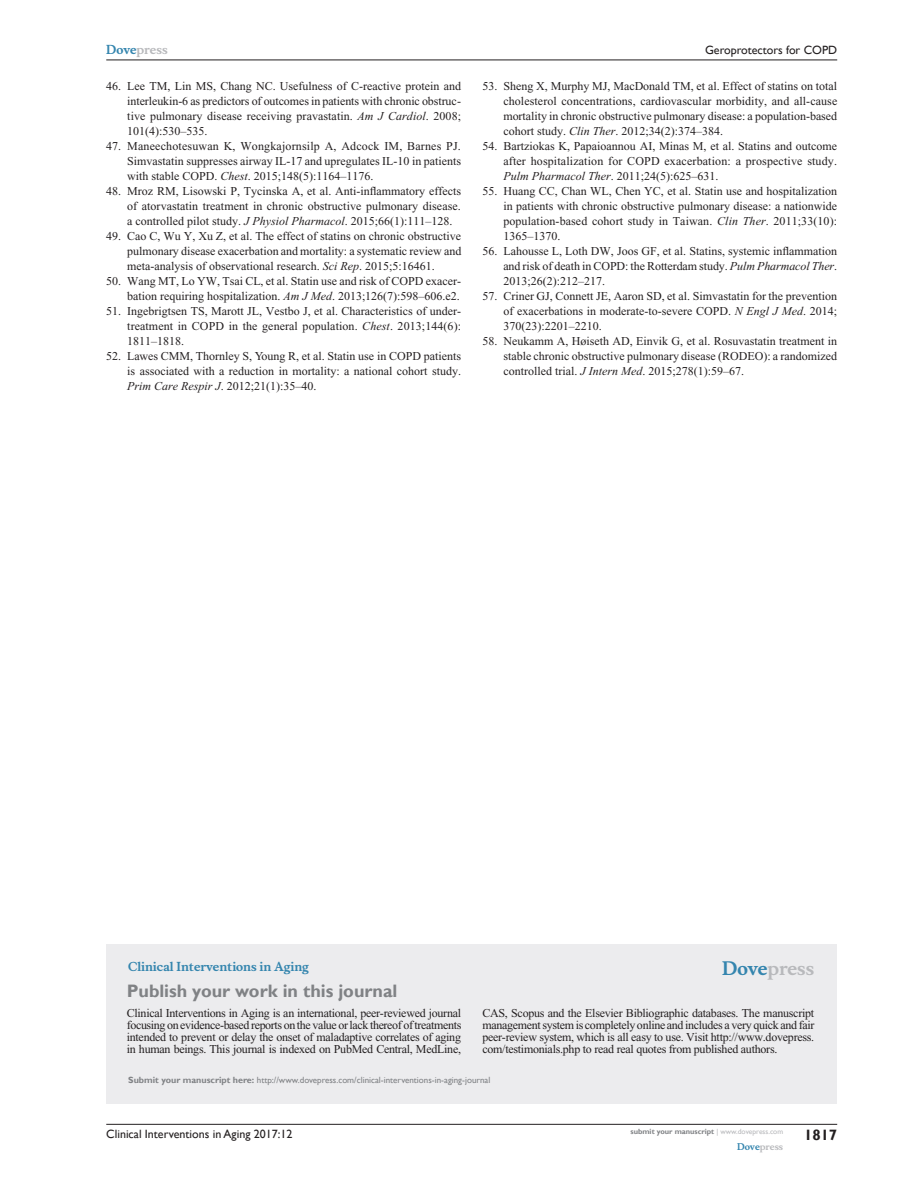
<style>
.page{position:relative;width:918px;height:1188px;background:#fff}
.page>*{position:absolute;margin:0;border:0;box-sizing:border-box;transform-origin:0 0}
.PromBx-H1{font:700 18px "Gill Sans";color:#808285}
.PromBx-Brand{font:700 18px "Musee";color:#b8b9bc}
.t1{font:700 15px "Gill Sans";color:#231f20}
.RefNL2{font:12px/15px "Times New Roman";color:#231f20;text-align:justify}
.PromBx-Tx{font:12px/12px "Times New Roman";letter-spacing:-.02em;color:#231f20;text-align:justify}
.t2{font:12px "Gill Sans";color:#231f20}
.PromBx-JrnlName{font:700 12px "Musee";color:#3485ae}
.t3{font:700 12px "Musee";color:#b8b9bc}
.PromBx-SubmitMssWebA{font:9px "Gill Sans";color:#808285}
.t4{font:700 9px "Musee";color:#b8b9bc}
.t5{font:700 7.5px "Gill Sans";color:#808285}
.s1{color:#3485ae}
.s2{font-style:italic}
.s3{font-weight:700}
.s4{font-weight:400;color:#b8b9bc}
</style>
<div class="page">
<div style="left:106px;top:944px;width:731px;height:159px;background:#ececee"></div>
<hr style="left:106px;top:1124px;width:731px;height:1px;background:#231f20">
<hr style="left:106px;top:60px;width:731px;height:1px;background:#231f20">
<p class="t3" style="left:106px;top:43px;width:63px"><span class="s1">Dove</span>press</p>
<p class="RefNL2" style="left:127px;top:79px;width:335px;text-indent:-21px">46. Lee TM, Lin MS, Chang NC. Usefulness of C-reactive protein and interleukin-6 as predictors of outcomes in patients with chronic obstruc&shy;tive pulmonary disease receiving pravastatin. <span class="s2">Am J Cardiol</span>. 2008; 101(4):530–535.</p>
<p class="RefNL2" style="left:127px;top:139px;width:335px;text-indent:-21px">47. Maneechotesuwan K, Wongkajornsilp A, Adcock IM, Barnes PJ.<br>Simvastatin suppresses airway IL-17 and upregulates IL-10 in patients with stable COPD. <span class="s2">Chest</span>. 2015;148(5):1164–1176.</p>
<p class="RefNL2" style="left:127px;top:184px;width:335px;text-indent:-21px">48. Mroz RM, Lisowski P, Tycinska A, et al. Anti-inflammatory effects of atorvastatin treatment in chronic obstructive pulmonary disease. a controlled pilot study. <span class="s2">J Physiol Pharmacol</span>. 2015;66(1):111–128.</p>
<p class="RefNL2" style="left:127px;top:229px;width:336px;text-indent:-21px">49. Cao C, Wu Y, Xu Z, et al. The effect of statins on chronic obstructive pulmonary disease exacerbation and mortality: a systematic review and meta-analysis of observational research. <span class="s2">Sci Rep</span>. 2015;5:16461.</p>
<p class="RefNL2" style="left:106px;top:274px;width:356px;text-align:right">50. Wang MT, Lo YW, Tsai CL, et al. Statin use and risk of COPD exacer&shy;bation requiring hospitalization. <span class="s2">Am J Med</span>. 2013;126(7):598–606.e2.</p>
<p class="RefNL2" style="left:127px;top:304px;width:335px;text-indent:-21px">51. Ingebrigtsen TS, Marott JL, Vestbo J, et al. Characteristics of under&shy;treatment in COPD in the general population. <span class="s2">Chest</span>. 2013;144(6):<br>1811–1818.</p>
<p class="RefNL2" style="left:127px;top:349px;width:335px;text-indent:-21px">52. Lawes CMM, Thornley S, Young R, et al. Statin use in COPD patients is associated with a reduction in mortality: a national cohort study.<br><span class="s2">Prim Care Respir J</span>. 2012;21(1):35–40.</p>
<p class="t2" style="left:705px;top:43px;width:134px">Geroprotectors for COPD</p>
<p class="RefNL2" style="left:503px;top:79px;width:335px;text-indent:-21px">53. Sheng X, Murphy MJ, MacDonald TM, et al. Effect of statins on total cholesterol concentrations, cardiovascular morbidity, and all-cause mortality in chronic obstructive pulmonary disease: a population-based cohort study. <span class="s2">Clin Ther</span>. 2012;34(2):374–384.</p>
<p class="RefNL2" style="left:503px;top:139px;width:335px;text-indent:-21px">54. Bartziokas K, Papaioannou AI, Minas M, et al. Statins and outcome after hospitalization for COPD exacerbation: a prospective study.<br><span class="s2">Pulm Pharmacol Ther</span>. 2011;24(5):625–631.</p>
<p class="RefNL2" style="left:503px;top:184px;width:335px;text-indent:-21px">55. Huang CC, Chan WL, Chen YC, et al. Statin use and hospitalization in patients with chronic obstructive pulmonary disease: a nationwide population-based cohort study in Taiwan. <span class="s2">Clin Ther</span>. 2011;33(10):<br>1365–1370.</p>
<p class="RefNL2" style="left:503px;top:244px;width:335px;text-indent:-21px">56. Lahousse L, Loth DW, Joos GF, et al. Statins, systemic inflammation and risk of death in COPD: the Rotterdam study. <span class="s2">Pulm Pharmacol Ther</span>.<br>2013;26(2):212–217.</p>
<p class="RefNL2" style="left:503px;top:289px;width:335px;text-indent:-21px">57. Criner GJ, Connett JE, Aaron SD, et al. Simvastatin for the prevention of exacerbations in moderate-to-severe COPD. <span class="s2">N Engl J Med</span>. 2014; 370(23):2201–2210.</p>
<p class="RefNL2" style="left:503px;top:334px;width:335px;text-indent:-21px">58. Neukamm A, Høiseth AD, Einvik G, et al. Rosuvastatin treatment in stable chronic obstructive pulmonary disease (RODEO): a randomized controlled trial. <span class="s2">J Intern Med</span>. 2015;278(1):59–67.</p>
<p class="PromBx-JrnlName" style="left:128px;top:959px;width:182px">Clinical Interventions in Aging</p>
<p class="PromBx-H1" style="left:127px;top:980px;width:272px">Publish your work in this journal</p>
<p class="PromBx-Brand" style="left:722px;top:958px;width:94px"><span class="s1">Dove</span>press</p>
<p class="PromBx-Tx" style="left:127px;top:1007px;width:336px">Clinical Interventions in Aging is an international, peer-reviewed journal focusing on evidence-based reports on the value or lack thereof of treatments intended to prevent or delay the onset of maladaptive correlates of aging in human beings. This journal is indexed on PubMed Central, MedLine,</p>
<p class="PromBx-Tx" style="left:482px;top:1007px;width:333px">CAS, Scopus and the Elsevier Bibliographic databases. The manuscript management system is completely online and includes a very quick and fair peer-review system, which is all easy to use. Visit http://www.dovepress. com/testimonials.php to read real quotes from published authors.</p>
<p class="PromBx-SubmitMssWebA" style="left:128px;top:1075px;width:364px"><span class="s3">Submit your manuscript here:</span> http://www.dovepress.com/clinical-interventions-in-aging-journal</p>
<p class="t2" style="left:106px;top:1127px;width:188px">Clinical Interventions in Aging 2017:12</p>
<p class="t5" style="left:631px;top:1127px;width:154px">submit your manuscript <span class="s4">| www.dovepress.com</span></p>
<p class="t4" style="left:737px;top:1141px;width:48px"><span class="s1">Dove</span>press</p>
<p class="t1" style="left:804px;top:1126px;width:35px">1817</p>
</div>
